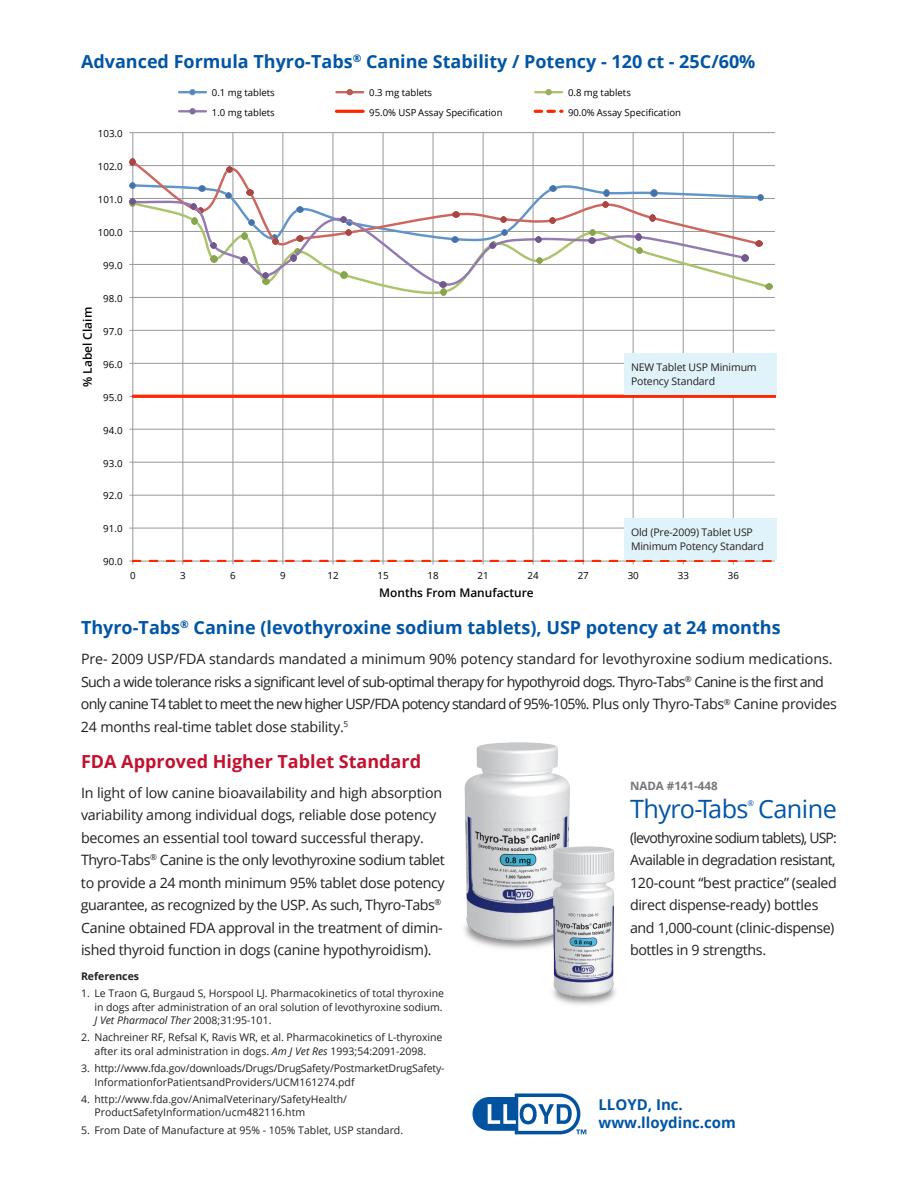
<style>
.page{position:relative;width:918px;height:1188px;background:#fff}
.page>*{position:absolute;margin:0;border:0;box-sizing:border-box;transform-origin:0 0}
.subhead_2{font:25.2px "Open Sans";letter-spacing:-.02em;color:#0155a5}
.subhead_1{font:700 18px "Open Sans";color:#0155a5}
.subhead_1-2{font:700 18px "Open Sans";color:#c3102f}
.subhead_1-3{font:700 15px/18px "Open Sans";color:#0155a5}
.t1{font:14.25px/22.5px "Open Sans";letter-spacing:-.025em;color:#231f20}
.t2{font:14.25px/22.5px "Open Sans";letter-spacing:-.05em;color:#231f20}
.t3{font:600 12.75px "Open Sans";color:#0155a5}
.t4{font:600 11.85px "Open Sans";color:#000}
.subhead_2-2{font:700 11.55px "Open Sans";color:#757679}
.references{font:10.5px/13.5px "Open Sans";color:#231f20}
.references-2{font:700 10.5px "Open Sans";color:#231f20}
.t5{font:9.75px "Open Sans";color:#000}
.t6{font:9.6px "Open Sans";color:#000}
.subhead_2-3{font:7.95px "Open Sans";color:#0155a5}
.s1{font-style:italic}
</style>
<div class="page">
<img style="left:464px;top:742px;width:152px;height:263px">
<hr style="left:133px;top:528px;width:642px;height:1px;background:#989898">
<hr style="left:133px;top:495px;width:642px;height:1px;background:#989898">
<hr style="left:133px;top:462px;width:642px;height:1px;background:#989898">
<hr style="left:133px;top:429px;width:642px;height:1px;background:#989898">
<hr style="left:133px;top:363px;width:642px;height:1px;background:#989898">
<hr style="left:133px;top:330px;width:642px;height:1px;background:#989898">
<hr style="left:133px;top:297px;width:642px;height:1px;background:#989898">
<hr style="left:133px;top:264px;width:642px;height:1px;background:#989898">
<hr style="left:133px;top:231px;width:642px;height:1px;background:#989898">
<hr style="left:133px;top:198px;width:642px;height:1px;background:#989898">
<hr style="left:133px;top:165px;width:642px;height:1px;background:#989898">
<hr style="left:133px;top:132px;width:642px;height:1px;background:#989898">
<hr style="left:182px;top:133px;width:1px;height:428px;background:#989898">
<hr style="left:233px;top:133px;width:1px;height:428px;background:#989898">
<hr style="left:282px;top:133px;width:1px;height:428px;background:#989898">
<hr style="left:333px;top:133px;width:1px;height:428px;background:#989898">
<hr style="left:383px;top:133px;width:1px;height:428px;background:#989898">
<hr style="left:433px;top:133px;width:1px;height:428px;background:#989898">
<hr style="left:483px;top:133px;width:1px;height:428px;background:#989898">
<hr style="left:533px;top:133px;width:1px;height:428px;background:#989898">
<hr style="left:583px;top:133px;width:1px;height:428px;background:#989898">
<hr style="left:633px;top:133px;width:1px;height:428px;background:#989898">
<hr style="left:683px;top:133px;width:1px;height:428px;background:#989898">
<hr style="left:733px;top:133px;width:1px;height:428px;background:#989898">
<hr style="left:132px;top:133px;width:1px;height:428px;background:#989898">
<svg style="left:133px;top:159px;width:601px;height:20px"></svg>
<svg style="left:129px;top:159px;width:7px;height:7px"></svg>
<svg style="left:226px;top:166px;width:6px;height:6px"></svg>
<svg style="left:133px;top:280px;width:639px;height:17px"></svg>
<svg style="left:766px;top:284px;width:6px;height:6px"></svg>
<svg style="left:133px;top:265px;width:615px;height:26px"></svg>
<svg style="left:262px;top:272px;width:7px;height:12px"></svg>
<svg style="left:440px;top:281px;width:7px;height:14px"></svg>
<svg style="left:129px;top:179px;width:634px;height:86px"></svg>
<hr style="left:133px;top:395px;width:643px;height:3px;background:#ff2600">
<svg style="left:129px;top:560px;width:646px;height:5px"></svg>
<hr style="left:179px;top:91px;width:27px;height:2px;background:#6095c9">
<div style="left:189px;top:89px;width:7px;height:6px;border:1px solid #6095c9;border-radius:50%"></div>
<hr style="left:336px;top:91px;width:27px;height:2px;background:#cd665f">
<svg style="left:347px;top:89px;width:6px;height:6px"></svg>
<hr style="left:535px;top:91px;width:27px;height:2px;background:#aac46c">
<svg style="left:546px;top:89px;width:6px;height:6px"></svg>
<hr style="left:179px;top:110px;width:27px;height:3px;background:#937ab1">
<div style="left:189px;top:108px;width:7px;height:6px;border:1px solid #826a9f;border-radius:50%"></div>
<hr style="left:336px;top:110px;width:27px;height:3px;background:#ff2600">
<svg style="left:535px;top:110px;width:27px;height:3px"></svg>
<div style="left:624px;top:353px;width:153px;height:42px;background:#e1f3fa"></div>
<div style="left:624px;top:518px;width:153px;height:42px;background:#e1f3fa"></div>
<svg style="left:472px;top:1094px;width:114px;height:40px"></svg>
<p class="subhead_1" style="left:81px;top:49px;width:676px">Advanced Formula Thyro-Tabs<sup>®</sup> Canine Stability / Potency - 120 ct - 25C/60%</p>
<p class="t3" style="left:213px;top:52px;width:465px">Advanced Formula Thyro-Tabs<sup>®</sup> Canine Stability / Potency - 120 ct - 25C/60%</p>
<p class="t5" style="left:98px;top:127px;width:26px">103.0</p>
<p class="t5" style="left:98px;top:160px;width:26px">102.0</p>
<p class="t5" style="left:98px;top:193px;width:26px">101.0</p>
<p class="t5" style="left:98px;top:226px;width:26px">100.0</p>
<p class="t5" style="left:103px;top:259px;width:21px">99.0</p>
<p class="t6" style="left:212px;top:86px;width:64px">0.1 mg tablets</p>
<p class="t6" style="left:369px;top:86px;width:64px">0.3 mg tablets</p>
<p class="t6" style="left:568px;top:86px;width:64px">0.8 mg tablets</p>
<p class="t6" style="left:212px;top:105px;width:64px">1.0 mg tablets</p>
<p class="t6" style="left:369px;top:105px;width:135px">95.0% USP Assay Specification</p>
<p class="t6" style="left:568px;top:105px;width:115px">90.0% Assay Specification</p>
<p class="t4" style="left:79px;top:387px;width:81px;rotate:-90deg">% Label Claim</p>
<p class="t5" style="left:103px;top:291px;width:21px">98.0</p>
<p class="t5" style="left:103px;top:324px;width:21px">97.0</p>
<p class="t5" style="left:103px;top:357px;width:21px">96.0</p>
<p class="t5" style="left:103px;top:390px;width:21px">95.0</p>
<p class="t5" style="left:103px;top:423px;width:21px">94.0</p>
<p class="t5" style="left:103px;top:456px;width:21px">93.0</p>
<p class="references" style="left:631px;top:360px;width:127px">NEW Tablet USP Minimum<br>Potency Standard</p>
<p class="t5" style="left:103px;top:489px;width:21px">92.0</p>
<p class="t5" style="left:103px;top:522px;width:21px">91.0</p>
<p class="t5" style="left:103px;top:555px;width:21px">90.0</p>
<p class="references" style="left:631px;top:525px;width:134px">Old (Pre-2009) Tablet USP<br>Minimum Potency Standard</p>
<p class="t5" style="left:130px;top:569px;width:7px">0</p>
<p class="t5" style="left:180px;top:569px;width:7px">3</p>
<p class="t5" style="left:230px;top:569px;width:7px">6</p>
<p class="t5" style="left:280px;top:569px;width:7px">9</p>
<p class="t5" style="left:328px;top:569px;width:13px">12</p>
<p class="t5" style="left:378px;top:569px;width:13px">15</p>
<p class="t5" style="left:428px;top:569px;width:13px">18</p>
<p class="t5" style="left:478px;top:569px;width:13px">21</p>
<p class="t5" style="left:528px;top:569px;width:13px">24</p>
<p class="t5" style="left:578px;top:569px;width:13px">27</p>
<p class="t5" style="left:628px;top:569px;width:13px">30</p>
<p class="t5" style="left:678px;top:569px;width:13px">33</p>
<p class="t5" style="left:728px;top:569px;width:13px">36</p>
<p class="t4" style="left:379px;top:584px;width:156px">Months From Manufacture</p>
<p class="subhead_1" style="left:81px;top:615px;width:701px">Thyro-Tabs<sup>®</sup> Canine (levothyroxine sodium tablets), USP potency at 24 months</p>
<p class="t2" style="left:81px;top:648px;width:758px">Pre- 2009 USP/FDA standards mandated a minimum 90% potency standard for levothyroxine sodium medications.<br>Such a wide tolerance risks a significant level of sub-optimal therapy for hypothyroid dogs. Thyro-Tabs<sup>®</sup> Canine is the first and only canine T4 tablet to meet the new higher USP/FDA potency standard of 95%-105%. Plus only Thyro-Tabs<sup>®</sup> Canine provides 24 months real-time tablet dose stability.<sup>5</sup></p>
<p class="subhead_1-2" style="left:81px;top:748px;width:342px">FDA Approved Higher Tablet Standard</p>
<p class="t1" style="left:81px;top:781px;width:365px">In light of low canine bioavailability and high absorption variability among individual dogs, reliable dose potency becomes an essential tool toward successful therapy.<br>Thyro-Tabs<sup>®</sup> Canine is the only levothyroxine sodium tablet to provide a 24 month minimum 95% tablet dose potency guarantee, as recognized by the USP. As such, Thyro-Tabs<sup>® </sup>Canine obtained FDA approval in the treatment of dimin&shy;ished thyroid function in dogs (canine hypothyroidism).</p>
<p class="references-2" style="left:81px;top:969px;width:60px">References</p>
<p class="references" style="left:94px;top:986px;width:351px;text-indent:-14px">1. Le Traon G, Burgaud S, Horspool LJ. Pharmacokinetics of total thyroxine in dogs after administration of an oral solution of levothyroxine sodium.<br><span class="s1">J Vet Pharmacol Ther</span> 2008;31:95-101.</p>
<p class="references" style="left:81px;top:1031px;width:363px;text-align:center">2. Nachreiner RF, Refsal K, Ravis WR, et al. Pharmacokinetics of L-thyroxine after its oral administration in dogs. <span class="s1">Am J Vet Res</span> 1993;54:2091-2098.</p>
<p class="references" style="left:95px;top:1061px;width:352px;text-indent:-14px">3. http://www.fda.gov/downloads/Drugs/DrugSafety/PostmarketDrugSafety-<br>InformationforPatientsandProviders/UCM161274.pdf</p>
<p class="references" style="left:94px;top:1092px;width:254px;text-indent:-13px">4. http://www.fda.gov/AnimalVeterinary/SafetyHealth/<br>ProductSafetyInformation/ucm482116.htm</p>
<p class="references" style="left:81px;top:1123px;width:324px">5. From Date of Manufacture at 95% - 105% Tablet, USP standard.</p>
<p class="subhead_2-2" style="left:630px;top:778px;width:89px">NADA #141-448</p>
<p class="subhead_2" style="left:630px;top:792px;width:208px">Thyro-Tabs Canine</p>
<p class="subhead_2-3" style="left:748px;top:798px;width:8px">®</p>
<p class="t1" style="left:630px;top:826px;width:209px">(levothyroxine sodium tablets), USP:<br>Available in degradation resistant, 120-count “best practice” (sealed direct dispense-ready) bottles and 1,000-count (clinic-dispense) bottles in 9 strengths.</p>
<p class="subhead_1-3" style="left:598px;top:1096px;width:139px">LLOYD, Inc. www.lloydinc.com</p>
</div>
